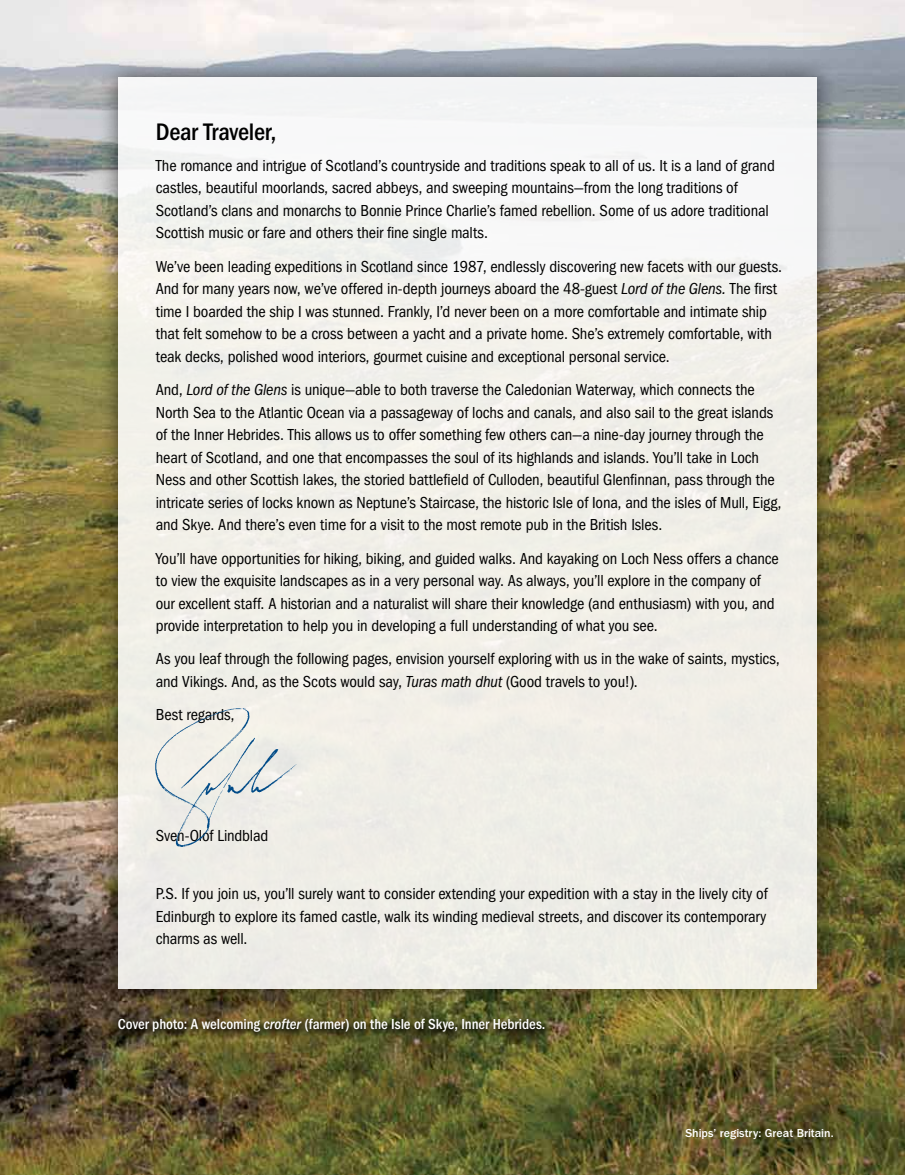
<style>
.page{position:relative;width:905px;height:1175px;background:#fff}
.page>*{position:absolute;margin:0;border:0;box-sizing:border-box;transform-origin:0 0}
.t1{font:500 condensed 24.75px "ITC Franklin Gothic Std";letter-spacing:-.015em;color:#000}
.t2{font:condensed 16.5px/22.5px "ITC Franklin Gothic Std";letter-spacing:-.01em;color:#000}
.t3{font:500 condensed 15px "ITC Franklin Gothic Std";letter-spacing:-.005em;color:#fff}
.t4{font:500 12px "ITC Franklin Gothic Std";color:#fff}
.s1{font-style:italic}
</style>
<div class="page">
<img style="left:0;top:0;width:904px;height:1174px">
<div style="left:97px;top:56px;width:741px;height:953px;background:#000;opacity:.65"></div>
<div style="left:118px;top:77px;width:698px;height:911px;background:linear-gradient(to right,#f2f1ec,#f1f0eb)"></div>
<div style="left:113px;top:1014px;width:439px;height:27px;background:#000;opacity:.82"></div>
<img style="left:148px;top:700px;width:160px;height:155px">
<h1 class="t1" style="left:156px;top:118px;width:122px">Dear Traveler,</h1>
<p class="t2" style="left:156px;top:154px;width:620px">The romance and intrigue of Scotland’s countryside and traditions speak to all of us. It is a land of grand castles, beautiful moorlands, sacred abbeys, and sweeping mountains—from the long traditions of Scotland’s clans and monarchs to Bonnie Prince Charlie’s famed rebellion. Some of us adore traditional Scottish music or fare and others their fine single malts.</p>
<p class="t2" style="left:156px;top:255px;width:627px">We’ve been leading expeditions in Scotland since 1987, endlessly discovering new facets with our guests.<br>And for many years now, we’ve offered in-depth journeys aboard the 48-guest <span class="s1">Lord of the Glens.</span> The first time I boarded the ship I was stunned. Frankly, I’d never been on a more comfortable and intimate ship that felt somehow to be a cross between a yacht and a private home. She’s extremely comfortable, with teak decks, polished wood interiors, gourmet cuisine and exceptional personal service.</p>
<p class="t2" style="left:156px;top:378px;width:627px">And, <span class="s1">Lord of the Glens</span> is unique—able to both traverse the Caledonian Waterway, which connects the North Sea to the Atlantic Ocean via a passageway of lochs and canals, and also sail to the great islands of the Inner Hebrides. This allows us to offer something few others can—a nine-day journey through the heart of Scotland, and one that encompasses the soul of its highlands and islands. You’ll take in Loch Ness and other Scottish lakes, the storied battlefield of Culloden, beautiful Glenfinnan, pass through the intricate series of locks known as Neptune’s Staircase, the historic Isle of Iona, and the isles of Mull, Eigg, and Skye. And there’s even time for a visit to the most remote pub in the British Isles.</p>
<p class="t2" style="left:156px;top:547px;width:624px">You’ll have opportunities for hiking, biking, and guided walks. And kayaking on Loch Ness offers a chance to view the exquisite landscapes as in a very personal way. As always, you’ll explore in the company of our excellent staff. A historian and a naturalist will share their knowledge (and enthusiasm) with you, and provide interpretation to help you in developing a full understanding of what you see.</p>
<p class="t2" style="left:156px;top:648px;width:625px">As you leaf through the following pages, envision yourself exploring with us in the wake of saints, mystics, and Vikings. And, as the Scots would say, <span class="s1">Turas math dhut</span> (Good travels to you!).</p>
<p class="t2" style="left:156px;top:703px;width:80px">Best regards,</p>
<p class="t2" style="left:156px;top:825px;width:114px">Sven-Olof Lindblad</p>
<p class="t2" style="left:156px;top:882px;width:613px;text-align:justify">P.S. If you join us, you’ll surely want to consider extending your expedition with a stay in the lively city of Edinburgh to explore its famed castle, walk its winding medieval streets, and discover its contemporary charms as well.</p>
<p class="t3" style="left:118px;top:1015px;width:429px">Cover photo: A welcoming <span class="s1">crofter</span> (farmer) on the Isle of Skye, Inner Hebrides.</p>
<p class="t4" style="left:685px;top:1126px;width:150px">Ships’ registry: Great Britain.</p>
</div>
